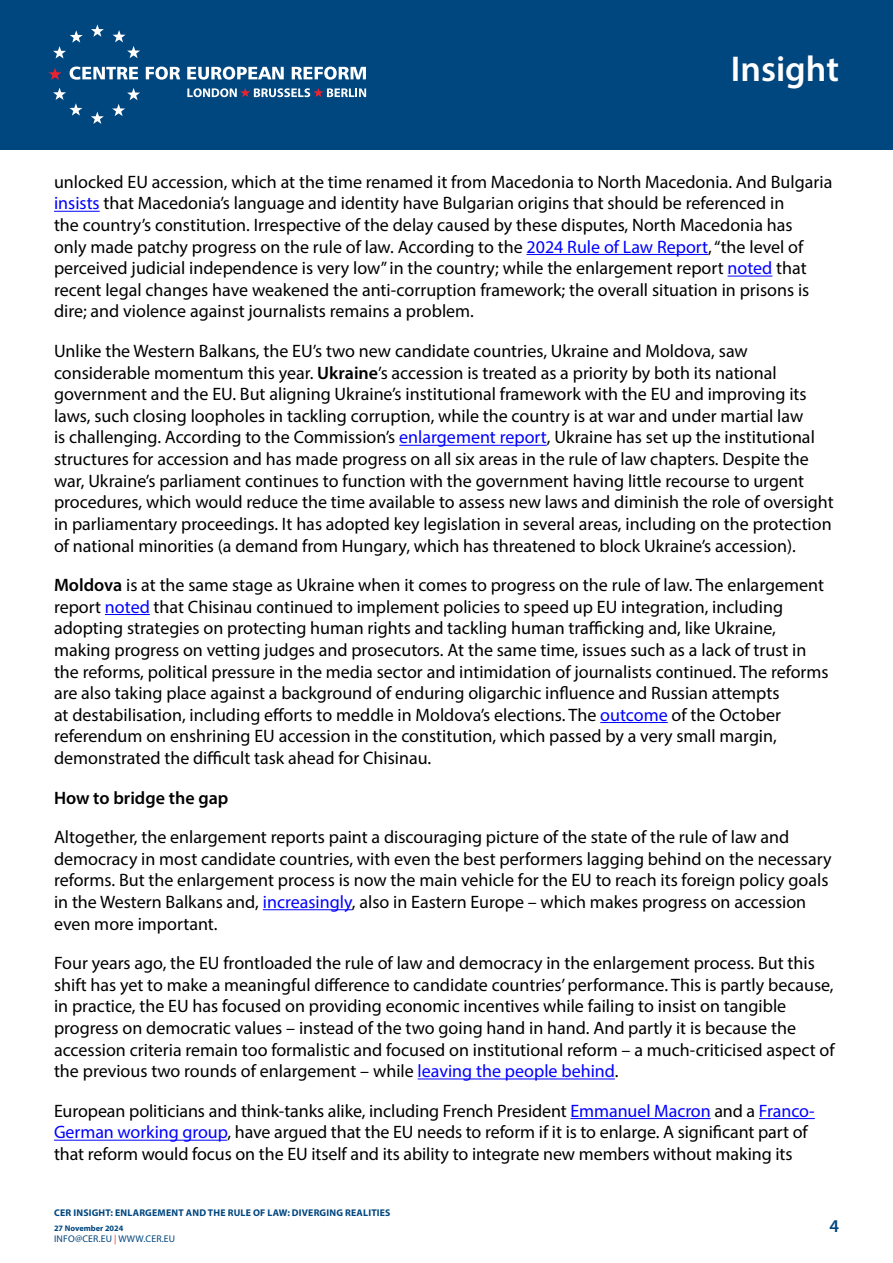
<style>
.page{position:relative;width:893px;height:1263px;background:#fff}
.page>*{position:absolute;margin:0;border:0;box-sizing:border-box;transform-origin:0 0}
.t1{font:600 36px "Myriad Pro";color:#fff}
.t2{font:18px/21.6px "Myriad Pro";color:#000}
.t3{font:600 18px "Myriad Pro";color:#000}
.t4{font:600 18px "Myriad Pro";color:#00467f}
.t5{font:700 9.75px "Myriad Pro";letter-spacing:.02em;color:#00467f}
.t6{font:9.75px "Myriad Pro";letter-spacing:.02em;color:#00467f}
.t7{font:700 8.25px "Myriad Pro";color:#00467f}
.s1{color:#00f}
.s2{font-weight:600}
.s3{color:#ee3124}
</style>
<div class="page">
<div style="left:0;top:0;width:893px;height:150px;background:#00467f"></div>
<svg style="left:91px;top:24px;width:13px;height:13px"></svg>
<svg style="left:113px;top:30px;width:27px;height:28px"></svg>
<svg style="left:112px;top:88px;width:28px;height:28px"></svg>
<svg style="left:91px;top:112px;width:13px;height:12px"></svg>
<svg style="left:53px;top:88px;width:29px;height:28px"></svg>
<svg style="left:53px;top:30px;width:30px;height:28px"></svg>
<svg style="left:49px;top:68px;width:13px;height:12px"></svg>
<svg style="left:70px;top:67px;width:68px;height:13px"></svg>
<svg style="left:146px;top:67px;width:34px;height:13px"></svg>
<svg style="left:187px;top:67px;width:97px;height:13px"></svg>
<svg style="left:292px;top:67px;width:74px;height:13px"></svg>
<svg style="left:187px;top:88px;width:179px;height:9px"></svg>
<hr style="left:54px;top:211px;width:46px;height:1px;background:#00f">
<hr style="left:527px;top:254px;width:181px;height:1px;background:#00f">
<hr style="left:728px;top:276px;width:44px;height:1px;background:#00f">
<hr style="left:399px;top:445px;width:148px;height:1px;background:#00f">
<hr style="left:105px;top:614px;width:45px;height:1px;background:#00f">
<hr style="left:600px;top:722px;width:68px;height:1px;background:#00f">
<hr style="left:263px;top:909px;width:89px;height:1px;background:#00f">
<hr style="left:418px;top:1078px;width:197px;height:1px;background:#00f">
<hr style="left:570px;top:1118px;width:141px;height:1px;background:#00f">
<hr style="left:759px;top:1118px;width:56px;height:1px;background:#00f">
<hr style="left:54px;top:1140px;width:173px;height:1px;background:#00f">
<h1 class="t1" style="left:731px;top:46px;width:110px">Insight</h1>
<p class="t2" style="left:54px;top:171px;width:780px">unlocked EU accession, which at the time renamed it from Macedonia to North Macedonia. And Bulgaria <span class="s1">insists</span> that Macedonia’s language and identity have Bulgarian origins that should be referenced in<br>the country’s constitution. Irrespective of the delay caused by these disputes, North Macedonia has<br>only made patchy progress on the rule of law. According to the <span class="s1">2024 Rule of Law Report</span>, “the level of perceived judicial independence is very low” in the country; while the enlargement report <span class="s1">noted</span> that recent legal changes have weakened the anti-corruption framework; the overall situation in prisons is dire; and violence against journalists remains a problem.</p>
<p class="t2" style="left:54px;top:340px;width:781px">Unlike the Western Balkans, the EU’s two new candidate countries, Ukraine and Moldova, saw considerable momentum this year. <span class="s2">Ukraine</span>’s accession is treated as a priority by both its national government and the EU. But aligning Ukraine’s institutional framework with the EU and improving its laws, such closing loopholes in tackling corruption, while the country is at war and under martial law<br>is challenging. According to the Commission’s <span class="s1">enlargement report</span>, Ukraine has set up the institutional structures for accession and has made progress on all six areas in the rule of law chapters. Despite the war, Ukraine’s parliament continues to function with the government having little recourse to urgent procedures, which would reduce the time available to assess new laws and diminish the role of oversight in parliamentary proceedings. It has adopted key legislation in several areas, including on the protection of national minorities (a demand from Hungary, which has threatened to block Ukraine’s accession).</p>
<p class="t2" style="left:54px;top:574px;width:776px"><span class="s2">Moldova</span> is at the same stage as Ukraine when it comes to progress on the rule of law. The enlargement report <span class="s1">noted</span> that Chisinau continued to implement policies to speed up EU integration, including adopting strategies on protecting human rights and tackling human trafficking and, like Ukraine, making progress on vetting judges and prosecutors. At the same time, issues such as a lack of trust in the reforms, political pressure in the media sector and intimidation of journalists continued. The reforms are also taking place against a background of enduring oligarchic influence and Russian attempts<br>at destabilisation, including efforts to meddle in Moldova’s elections. The <span class="s1">outcome</span> of the October referendum on enshrining EU accession in the constitution, which passed by a very small margin, demonstrated the difficult task ahead for Chisinau.</p>
<p class="t3" style="left:54px;top:786px;width:176px">How to bridge the gap</p>
<p class="t2" style="left:54px;top:826px;width:779px">Altogether, the enlargement reports paint a discouraging picture of the state of the rule of law and democracy in most candidate countries, with even the best performers lagging behind on the necessary reforms. But the enlargement process is now the main vehicle for the EU to reach its foreign policy goals in the Western Balkans and, <span class="s1">increasingly</span>, also in Eastern Europe – which makes progress on accession even more important.</p>
<p class="t2" style="left:54px;top:952px;width:782px">Four years ago, the EU frontloaded the rule of law and democracy in the enlargement process. But this shift has yet to make a meaningful difference to candidate countries’ performance. This is partly because, in practice, the EU has focused on providing economic incentives while failing to insist on tangible progress on democratic values – instead of the two going hand in hand. And partly it is because the accession criteria remain too formalistic and focused on institutional reform – a much-criticised aspect of the previous two rounds of enlargement – while <span class="s1">leaving the people behind</span>.</p>
<p class="t2" style="left:54px;top:1100px;width:762px">European politicians and think-tanks alike, including French President <span class="s1">Emmanuel Macron</span> and a <span class="s1">Franco-<br>German working group</span>, have argued that the EU needs to reform if it is to enlarge. A significant part of that reform would focus on the EU itself and its ability to integrate new members without making its</p>
<p class="t5" style="left:54px;top:1207px;width:338px">CER INSIGHT: ENLARGEMENT AND THE RULE OF LAW: DIVERGING REALITIES</p>
<p class="t7" style="left:54px;top:1223px;width:71px">27 November 2024</p>
<p class="t6" style="left:54px;top:1233px;width:123px">INFO@CER.EU <span class="s3">|</span> WWW.CER.EU</p>
<p class="t4" style="left:829px;top:1215px;width:11px">4</p>
</div>
